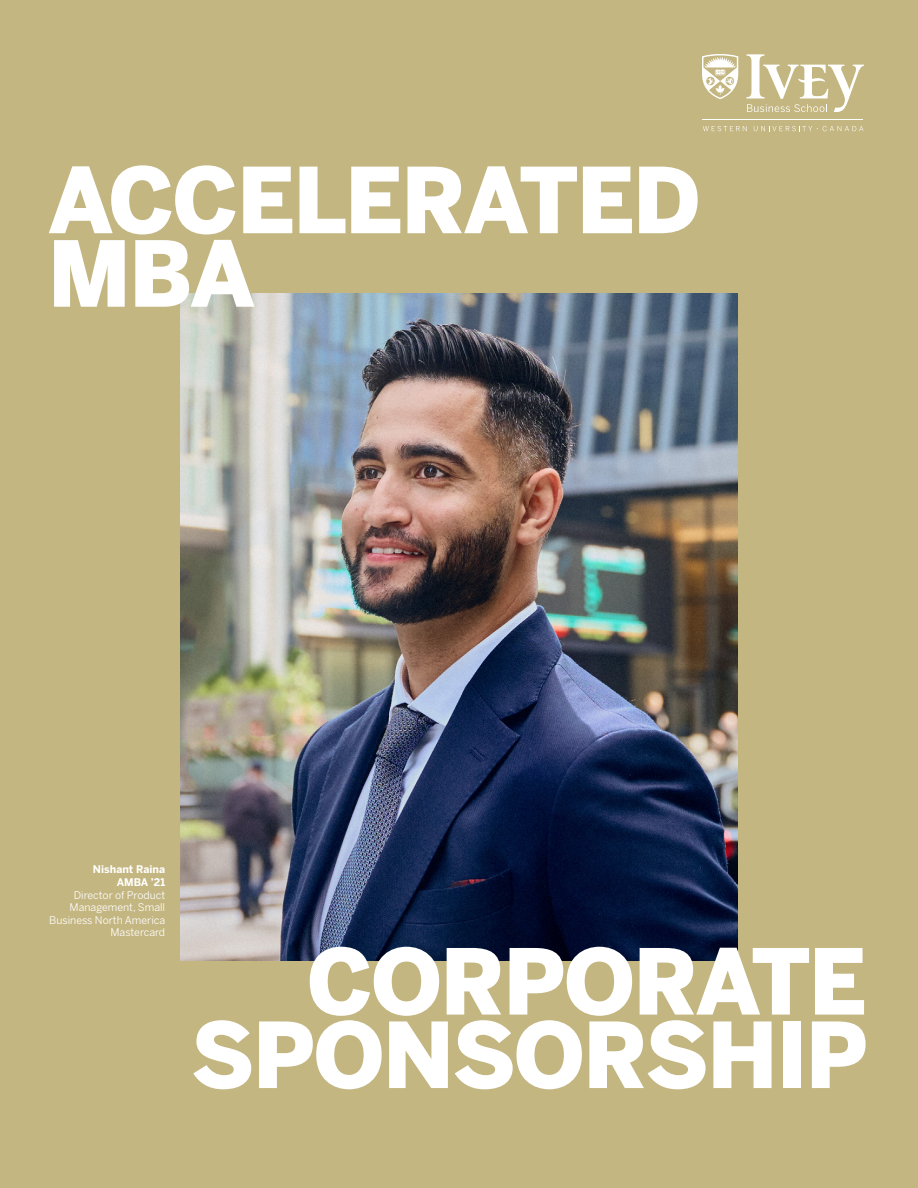
<style>
.page{position:relative;width:918px;height:1188px;background:#c4b681}
.page>*{position:absolute;margin:0;border:0;box-sizing:border-box;transform-origin:0 0}
.t1{font:900 90px/73.5px "Benton Sans";letter-spacing:-.02em;color:#fff}
.Small_names{font:10.5px/12.6px "Benton Sans";color:#fff;text-align:right}
.Small_names-2{font:700 10.5px "Benton Sans";color:#fff}
</style>
<div class="page">
<img style="left:180px;top:294px;width:558px;height:667px">
<svg style="left:703px;top:126px;width:44px;height:5px"></svg>
<svg style="left:754px;top:126px;width:110px;height:5px"></svg>
<hr style="left:703px;top:119px;width:160px;height:1px;background:#fff">
<svg style="left:746px;top:54px;width:118px;height:58px"></svg>
<svg style="left:702px;top:54px;width:36px;height:45px"></svg>
<p class="t1" style="left:48px;top:162px;width:654px">ACCELERATED<br>MBA</p>
<p class="Small_names-2" style="left:93px;top:863px;width:74px">Nishant Raina</p>
<p class="Small_names-2" style="left:117px;top:876px;width:50px">AMBA ’21</p>
<p class="Small_names" style="left:49px;top:888px;width:118px">Director of Product<br>Management, Small<br>Business North America</p>
<p class="Small_names" style="left:110px;top:926px;width:56px">Mastercard</p>
<p class="t1" style="left:191px;top:944px;width:678px;text-align:right">CORPORATE<br>SPONSORSHIP</p>
</div>
